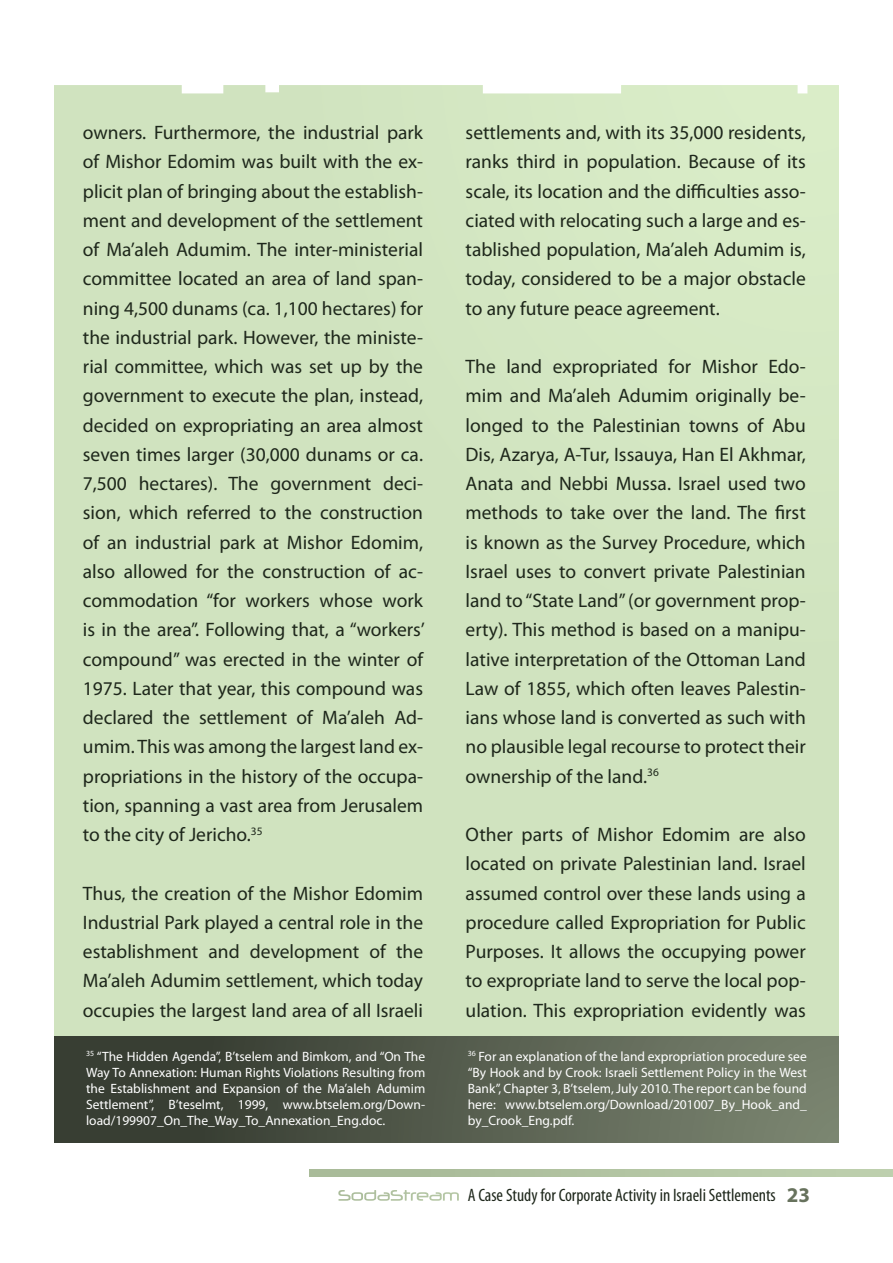
<style>
.page{position:relative;width:893px;height:1263px;background:#fff}
.page>*{position:absolute;margin:0;border:0;box-sizing:border-box;transform-origin:0 0}
.t1{font:19.5px/29.2px "Myriad Pro";color:#1e271b;text-align:justify}
.t2{font:condensed 18px "Myriad Pro";color:#1e271b}
.t3{font:13.5px/16.2px "Myriad Pro";color:#fff;text-align:justify}
.s1{font-family:"Neuropol";font-stretch:normal;color:#fff}
.s2{font-weight:700;font-stretch:normal;font-size:21px;color:#67725d}
</style>
<div class="page">
<div style="left:309px;top:1169px;width:584px;height:8px;background:#b1c3a1"></div>
<div style="left:54px;top:85px;width:785px;height:951px;background:#d0e3bf"></div>
<div style="left:54px;top:1036px;width:785px;height:107px;background:linear-gradient(to right,#2e342a,#7a8470)"></div>
<p class="t1" style="left:83px;top:118px;width:343px">owners. Furthermore, the industrial park of Mishor Edomim was built with the ex&shy;plicit plan of bringing about the establish&shy;ment and development of the settlement of Ma’aleh Adumim. The inter-ministerial committee located an area of land span&shy;ning 4,500 dunams (ca. 1,100 hectares) for the industrial park. However, the ministe&shy;rial committee, which was set up by the government to execute the plan, instead, decided on expropriating an area almost seven times larger (30,000 dunams or ca.<br>7,500 hectares). The government deci&shy;sion, which referred to the construction of an industrial park at Mishor Edomim, also allowed for the construction of ac&shy;commodation “for workers whose work is in the area”. Following that, a “workers’ compound” was erected in the winter of 1975. Later that year, this compound was declared the settlement of Ma’aleh Ad&shy;umim. This was among the largest land ex&shy;propriations in the history of the occupa&shy;tion, spanning a vast area from Jerusalem to the city of Jericho.<sup>35</sup></p>
<p class="t1" style="left:83px;top:878px;width:342px">Thus, the creation of the Mishor Edomim Industrial Park played a central role in the establishment and development of the Ma’aleh Adumim settlement, which today occupies the largest land area of all Israeli</p>
<p class="t1" style="left:466px;top:118px;width:342px">settlements and, with its 35,000 residents, ranks third in population. Because of its scale, its location and the difficulties asso&shy;ciated with relocating such a large and es&shy;tablished population, Ma’aleh Adumim is, today, considered to be a major obstacle to any future peace agreement.</p>
<p class="t1" style="left:466px;top:352px;width:342px">The land expropriated for Mishor Edo&shy;mim and Ma’aleh Adumim originally be&shy;longed to the Palestinian towns of Abu Dis, Azarya, A-Tur, Issauya, Han El Akhmar, Anata and Nebbi Mussa. Israel used two methods to take over the land. The first is known as the Survey Procedure, which Israel uses to convert private Palestinian land to “State Land” (or government prop&shy;erty). This method is based on a manipu&shy;lative interpretation of the Ottoman Land Law of 1855, which often leaves Palestin&shy;ians whose land is converted as such with no plausible legal recourse to protect their ownership of the land.<sup>36</sup></p>
<p class="t1" style="left:466px;top:820px;width:342px">Other parts of Mishor Edomim are also located on private Palestinian land. Israel assumed control over these lands using a procedure called Expropriation for Public Purposes. It allows the occupying power to expropriate land to serve the local pop&shy;ulation. This expropriation evidently was</p>
<p class="t3" style="left:86px;top:1048px;width:341px"><sup>35</sup> “The Hidden Agenda”, B’tselem and Bimkom, and “On The Way To Annexation: Human Rights Violations Resulting from the Establishment and Expansion of the Ma’aleh Adumim Settlement”, B’teselmt, 1999, www.btselem.org/Down&shy;load/199907_On_The_Way_To_Annexation_Eng.doc.</p>
<p class="t3" style="left:468px;top:1048px;width:341px"><sup>36</sup> For an explanation of the land expropriation procedure see “By Hook and by Crook: Israeli Settlement Policy in the West Bank”, Chapter 3, B’tselem, July 2010. The report can be found here: www.btselem.org/Download/201007_By_Hook_and_ by_Crook_Eng.pdf.</p>
<p class="t2" style="left:338px;top:1184px;width:473px"><span class="s1">SodaStream</span> A Case Study for Corporate Activity in Israeli Settlements <span class="s2">23</span></p>
</div>
